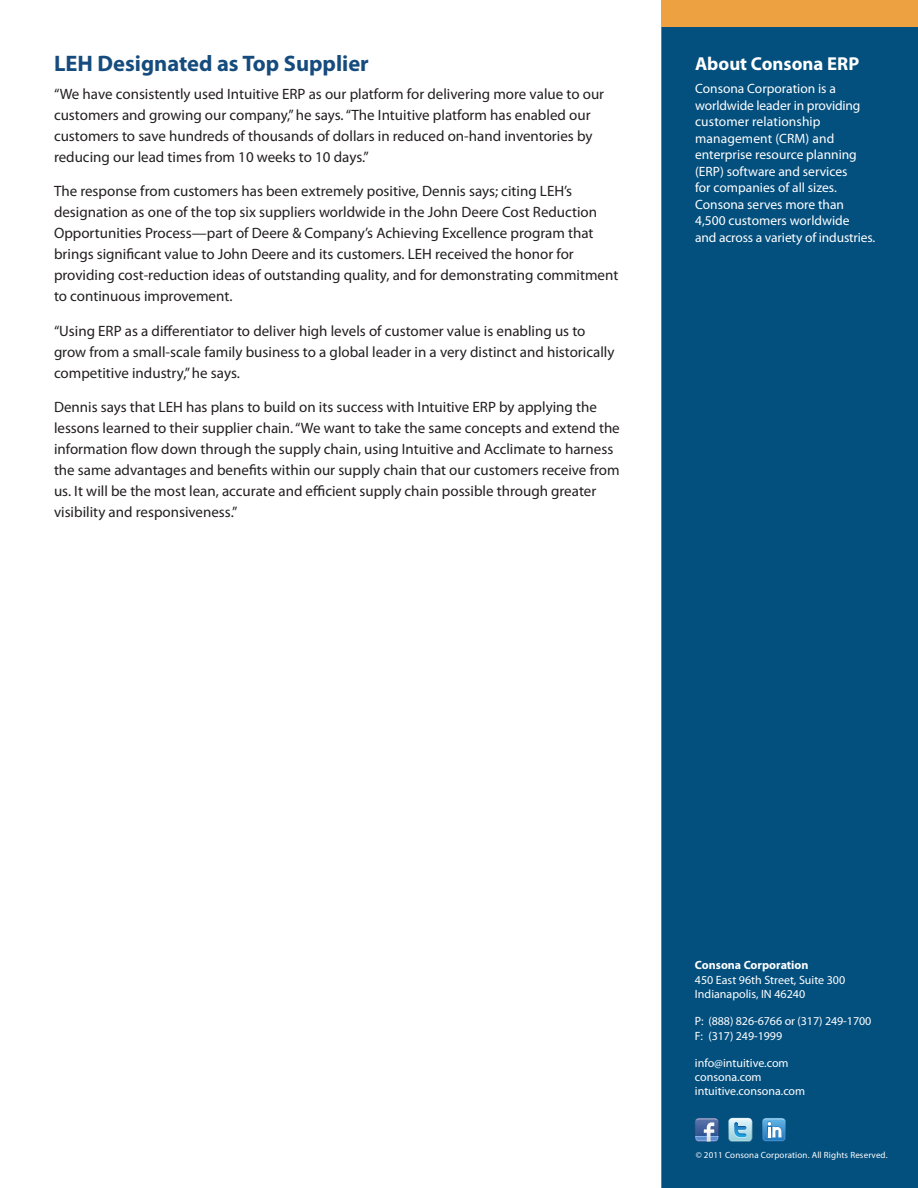
<style>
.page{position:relative;width:918px;height:1188px;background:#fff}
.page>*{position:absolute;margin:0;border:0;box-sizing:border-box;transform-origin:0 0}
.SUBHEAD1{font:700 22.5px "Myriad Pro";color:#154b7d}
.Side_Bar_Title_Blue{font:700 18.75px "Myriad Pro";color:#fff}
.BODY{font:15px/21px "Myriad Pro";color:#231f20}
.Side_Bar_Text_Blue_B{font:13.5px/16.5px "Myriad Pro";color:#fff}
.Contact_Info{font:12px "Myriad Pro";letter-spacing:-.005em;color:#fff}
.Address{font:12px "Myriad Pro";color:#fff}
.Contact_Info_Company{font:700 12px "Myriad Pro";color:#fff}
.Copyright{font:9px "Myriad Pro";letter-spacing:.015em;color:#fff}
</style>
<div class="page">
<div style="left:661px;top:27px;width:257px;height:1161px;background:#034f7e"></div>
<div style="left:661px;top:0;width:257px;height:27px;background:#eea141"></div>
<svg style="left:728px;top:1118px;width:24px;height:24px"></svg>
<svg style="left:695px;top:1118px;width:24px;height:24px"></svg>
<svg style="left:762px;top:1118px;width:24px;height:24px"></svg>
<p class="SUBHEAD1" style="left:54px;top:49px;width:316px">LEH Designated as Top Supplier</p>
<p class="BODY" style="left:54px;top:83px;width:552px">“We have consistently used Intuitive ERP as our platform for delivering more value to our customers and growing our company,”he says.“The Intuitive platform has enabled our customers to save hundreds of thousands of dollars in reduced on-hand inventories by reducing our lead times from 10 weeks to 10 days.”</p>
<p class="BODY" style="left:54px;top:180px;width:566px">The response from customers has been extremely positive, Dennis says; citing LEH’s designation as one of the top six suppliers worldwide in the John Deere Cost Reduction Opportunities Process—part of Deere &amp; Company’s Achieving Excellence program that brings significant value to John Deere and its customers. LEH received the honor for providing cost-reduction ideas of outstanding quality, and for demonstrating commitment to continuous improvement.</p>
<p class="BODY" style="left:54px;top:320px;width:562px">“Using ERP as a differentiator to deliver high levels of customer value is enabling us to grow from a small-scale family business to a global leader in a very distinct and historically competitive industry,”he says.</p>
<p class="BODY" style="left:54px;top:396px;width:567px">Dennis says that LEH has plans to build on its success with Intuitive ERP by applying the lessons learned to their supplier chain.“We want to take the same concepts and extend the information flow down through the supply chain, using Intuitive and Acclimate to harness the same advantages and benefits within our supply chain that our customers receive from us. It will be the most lean, accurate and efficient supply chain possible through greater visibility and responsiveness.”</p>
<p class="Side_Bar_Title_Blue" style="left:695px;top:51px;width:166px">About Consona ERP</p>
<p class="Side_Bar_Text_Blue_B" style="left:695px;top:80px;width:182px">Consona Corporation is a worldwide leader in providing customer relationship management (CRM) and enterprise resource planning (ERP) software and services<br>for companies of all sizes.<br>Consona serves more than<br>4,500 customers worldwide<br>and across a variety of industries.</p>
<p class="Contact_Info_Company" style="left:695px;top:958px;width:115px">Consona Corporation</p>
<p class="Address" style="left:695px;top:972px;width:152px">450 East 96th Street, Suite 300</p>
<p class="Address" style="left:695px;top:987px;width:112px">Indianapolis, IN 46240</p>
<p class="Contact_Info" style="left:695px;top:1014px;width:178px">P: (888) 826-6766 or (317) 249-1700</p>
<p class="Contact_Info" style="left:695px;top:1028px;width:89px">F: (317) 249-1999</p>
<p class="Contact_Info" style="left:695px;top:1055px;width:95px">info@intuitive.com</p>
<p class="Contact_Info" style="left:695px;top:1070px;width:68px">consona.com</p>
<p class="Contact_Info" style="left:695px;top:1084px;width:112px">intuitive.consona.com</p>
<p class="Copyright" style="left:696px;top:1150px;width:193px">© 2011 Consona Corporation. All Rights Reserved.</p>
</div>
